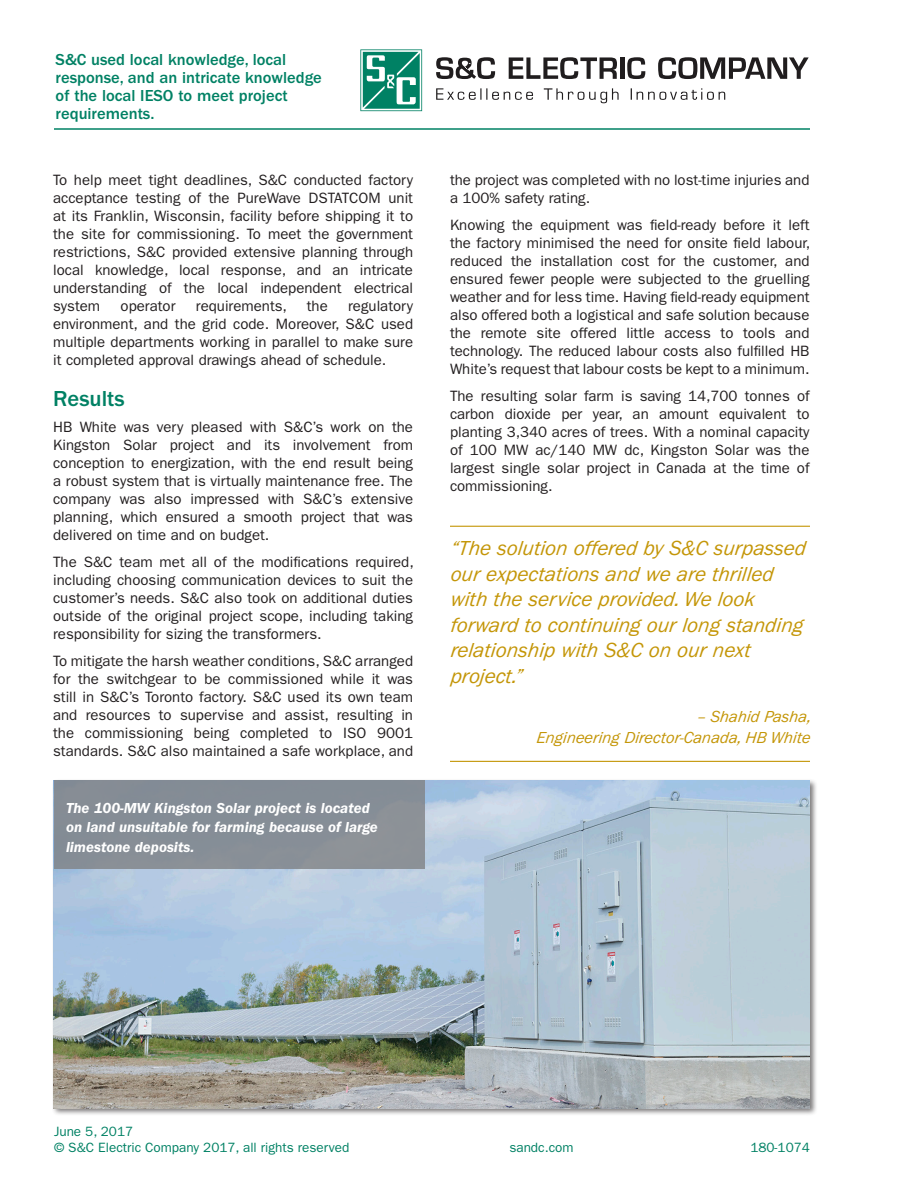
<style>
.page{position:relative;width:918px;height:1188px;background:#fff}
.page>*{position:absolute;margin:0;border:0;box-sizing:border-box;transform-origin:0 0}
.Challenge_-_Solution{font:500 22.5px "ITC Franklin Gothic Std";color:#008164}
.Customer_Quote-_Pull{font:italic 21px/25.5px "ITC Franklin Gothic Std";color:#c49608}
.Title_green_-_page_2{font:500 16.5px/18px "ITC Franklin Gothic Std";color:#008164}
.QUOTE-CustName{font:italic 16.5px/21px "ITC Franklin Gothic Std";color:#c49608;text-align:right}
.Body{font:15px/18px "ITC Franklin Gothic Std";color:#231f20;text-align:justify}
.White-PhotoCaption-9{font:italic 600 15px/19.5px "ITC Franklin Gothic Std";color:#fff}
.MasterPage_Footer{font:13.5px/16.2px "ITC Franklin Gothic Std";color:#008164}
</style>
<div class="page">
<hr style="left:54px;top:128px;width:756px;height:2px;background:#008164">
<svg style="left:436px;top:57px;width:59px;height:22px"></svg>
<svg style="left:509px;top:57px;width:108px;height:22px"></svg>
<hr style="left:620px;top:57px;width:4px;height:22px;background:#201d1e">
<svg style="left:627px;top:57px;width:18px;height:22px"></svg>
<svg style="left:658px;top:57px;width:151px;height:22px"></svg>
<svg style="left:436px;top:88px;width:289px;height:15px"></svg>
<svg style="left:360px;top:50px;width:62px;height:61px"></svg>
<div style="left:52px;top:778px;width:766px;height:338px;background:#231f20;opacity:.6"></div>
<img style="left:53px;top:780px;width:757px;height:328px">
<hr style="left:450px;top:526px;width:360px;height:1px;background:#c49608">
<hr style="left:450px;top:761px;width:360px;height:1px;background:#c49608">
<div style="left:54px;top:780px;width:371px;height:88px;background:#858d96"></div>
<p class="Title_green_-_page_2" style="left:56px;top:51px;width:268px">S&amp;C used local knowledge, local response, and an intricate knowledge of the local IESO to meet project requirements.</p>
<p class="Body" style="left:53px;top:171px;width:362px">To help meet tight deadlines, S&amp;C conducted factory acceptance testing of the PureWave DSTATCOM unit at its Franklin, Wisconsin, facility before shipping it to the site for commissioning. To meet the government restrictions, S&amp;C provided extensive planning through local knowledge, local response, and an intricate understanding of the local independent electrical system</p>
<p class="Body" style="left:53px;top:297px;width:362px;text-indent:295px">regulatory environment, and the grid code. Moreover, S&amp;C used multiple departments working in parallel to make sure it completed approval drawings ahead of schedule.</p>
<p class="Challenge_-_Solution" style="left:53px;top:386px;width:73px">Results</p>
<p class="Body" style="left:53px;top:418px;width:362px">HB White was very pleased with S&amp;C’s work on the Kingston Solar project and its involvement from conception to energization, with the end result being a robust system that is virtually maintenance free. The company was also impressed with S&amp;C’s extensive planning, which ensured a smooth project that was delivered on time and on budget.</p>
<p class="Body" style="left:53px;top:553px;width:362px">The S&amp;C team met all of the modifications required, including choosing communication devices to suit the customer’s needs. S&amp;C also took on additional duties outside of the original project scope, including taking responsibility for sizing the transformers.</p>
<p class="Body" style="left:53px;top:652px;width:362px">To mitigate the harsh weather conditions, S&amp;C arranged for the switchgear to be commissioned while it was still in S&amp;C’s Toronto factory. S&amp;C used its own team and resources to supervise and assist, resulting in the commissioning being completed to ISO 9001 standards. S&amp;C also maintained a safe workplace, and</p>
<p class="Body" style="left:121px;top:297px;width:56px">operator</p>
<p class="Body" style="left:196px;top:297px;width:93px">requirements,</p>
<p class="Body" style="left:307px;top:297px;width:23px">the</p>
<p class="White-PhotoCaption-9" style="left:66px;top:798px;width:313px">The 100-MW Kingston Solar project is located on land unsuitable for farming because of large limestone deposits.</p>
<p class="Body" style="left:450px;top:171px;width:361px">the project was completed with no lost-time injuries and a 100% safety rating.</p>
<p class="Body" style="left:450px;top:216px;width:362px">Knowing the equipment was field-ready before it left the factory minimised the need for onsite field labour, reduced the installation cost for the customer, and ensured fewer people were subjected to the gruelling weather and for less time. Having field-ready equipment also offered both a logistical and safe solution because the remote site offered little access to tools and technology. The reduced labour costs also fulfilled HB White’s request that labour costs be kept to a minimum.</p>
<p class="Body" style="left:450px;top:387px;width:361px">The resulting solar farm is saving 14,700 tonnes of carbon dioxide per year, an amount equivalent to planting 3,340 acres of trees. With a nominal capacity of 100 MW ac/140 MW dc, Kingston Solar was the largest single solar project in Canada at the time of commissioning.</p>
<p class="Customer_Quote-_Pull" style="left:450px;top:536px;width:360px">“The solution offered by S&amp;C surpassed our expectations and we are thrilled with the service provided.We look forward to continuing our long standing relationship with S&amp;C on our next project.”</p>
<p class="QUOTE-CustName" style="left:536px;top:706px;width:278px">– Shahid Pasha,<br>Engineering Director-Canada, HB White</p>
<p class="MasterPage_Footer" style="left:54px;top:1123px;width:297px">June 5, 2017<br>© S&amp;C Electric Company 2017, all rights reserved</p>
<p class="MasterPage_Footer" style="left:509px;top:1139px;width:66px">sandc.com</p>
<p class="MasterPage_Footer" style="left:750px;top:1139px;width:61px">180-1074</p>
</div>
